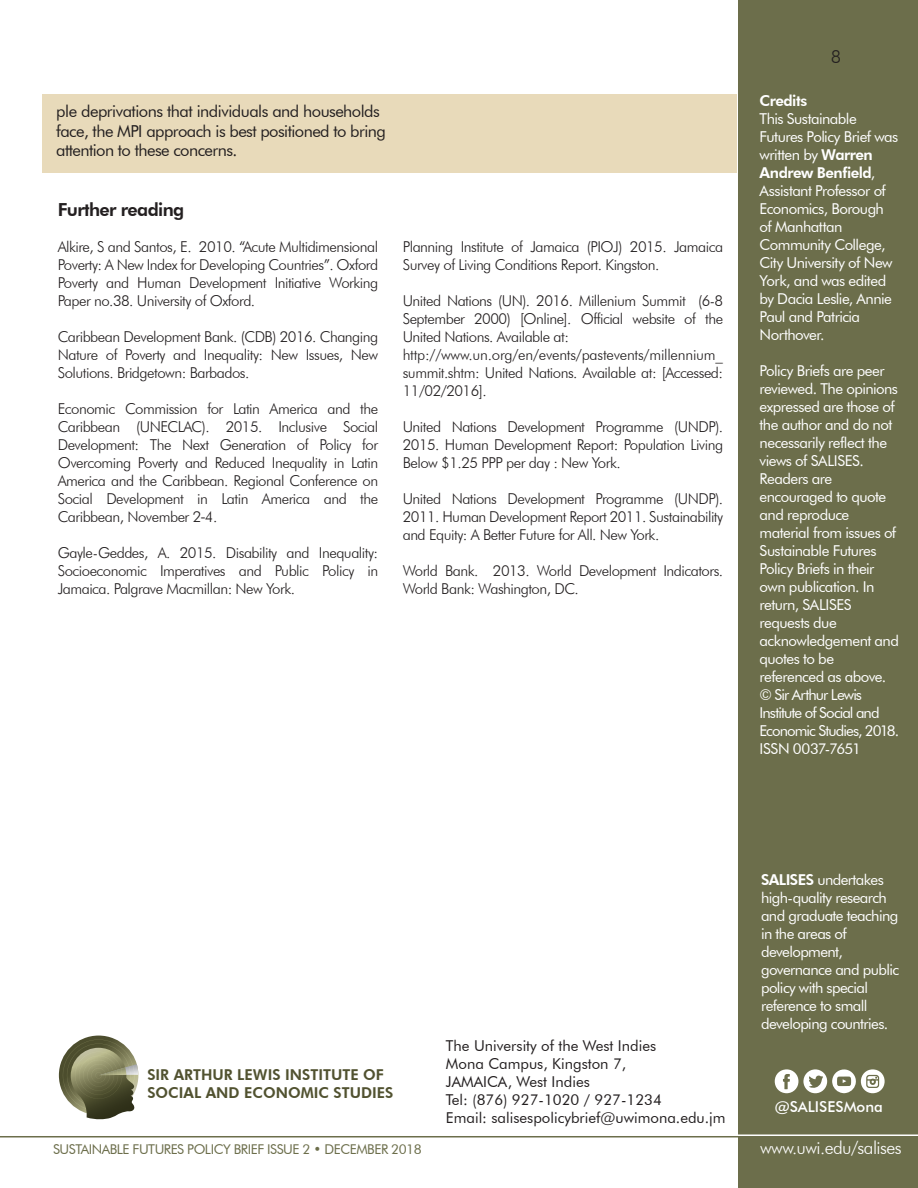
<style>
.page{position:relative;width:918px;height:1188px;background:#fff}
.page>*{position:absolute;margin:0;border:0;box-sizing:border-box;transform-origin:0 0}
.t1{font:300 18px "Futura BT";letter-spacing:-.035em;color:#fff}
.t2{font:800 18px "Futura BT";letter-spacing:-.035em;color:#231f20}
.t3{font:300 18px "Futura BT";color:#231f20}
.t4{font:16.5px/19.8px "Futura BT";letter-spacing:-.035em;color:#231f20}
.t5{font:300 15px/18px "Futura BT";letter-spacing:-.035em;color:#231f20;text-align:justify}
.t6{font:15px/18px "Futura BT";letter-spacing:-.04em;color:#fff}
.t7{font:15px/18px "Futura BT";color:#231f20}
.t8{font:800 15px/18px "Futura BT";color:#515230}
.t9{font:500 15px "Futura BT";color:#fff}
.t10{font:800 15px "Futura BT";letter-spacing:-.03em;color:#fff}
.t11{font:13.5px "Futura BT";letter-spacing:-.035em;color:#6c6e4b}
.s1{font-family:"Myriad Pro";font-weight:400}
.s2{font-weight:800}
</style>
<div class="page">
<div style="left:738px;top:0;width:180px;height:1188px;background:#6c6e4b"></div>
<svg style="left:775px;top:1069px;width:110px;height:24px"></svg>
<hr style="left:738px;top:1134px;width:180px;height:2px;background:#fff">
<hr style="left:0;top:1136px;width:738px;height:1px;background:#6c6e4b">
<div style="left:59px;top:1036px;width:79px;height:79px;background:#4c4d2d;border-radius:40px"></div>
<svg style="left:63px;top:1039px;width:75px;height:81px"></svg>
<div style="left:42px;top:94px;width:694px;height:78px;background:#e8daba"></div>
<p class="t4" style="left:56px;top:101px;width:331px">ple deprivations that individuals and households face, the MPI approach is best positioned to bring attention to these concerns.</p>
<p class="t2" style="left:58px;top:199px;width:128px">Further reading</p>
<p class="t5" style="left:58px;top:238px;width:322px">Alkire, S and Santos, E. 2010. “Acute Multidimensional Poverty: A New Index for Developing Countries”. Oxford Poverty and Human Development Initiative Working Paper no.38. University of Oxford.</p>
<p class="t5" style="left:58px;top:328px;width:322px">Caribbean Development Bank. (CDB) 2016. Changing Nature of Poverty and Inequality: New Issues, New Solutions. Bridgetown: Barbados.</p>
<p class="t5" style="left:58px;top:400px;width:322px">Economic Commission for Latin America and the Caribbean (UNECLAC). 2015. Inclusive Social Development: The Next Generation of Policy for Overcoming Poverty and Reduced Inequality in Latin America and the Caribbean. Regional Conference on Social Development in Latin America and the Caribbean, November 2<span class="s1">-</span>4.</p>
<p class="t5" style="left:58px;top:544px;width:322px">Gayle-Geddes, A. 2015. Disability and Inequality:<br>Socioeconomic Imperatives and Public Policy in Jamaica. Palgrave Macmillan: New York.</p>
<p class="t5" style="left:403px;top:237px;width:322px">Planning Institute of Jamaica (PIOJ) 2015. Jamaica<br>Survey of Living Conditions Report. Kingston.</p>
<p class="t5" style="left:403px;top:291px;width:322px;text-align:left">United Nations (UN). 2016. Millenium Summit (6-8<br>September 2000) [Online]. Official website of the United Nations. Available at: http://www.un.org/en/events/pastevents/millennium_ summit.shtm: United Nations. Available at: [Accessed:<br>11/02/2016].</p>
<p class="t5" style="left:403px;top:417px;width:322px">United Nations Development Programme (UNDP).<br>2015. Human Development Report: Population Living Below $1.25 PPP per day : New York.</p>
<p class="t5" style="left:403px;top:489px;width:322px">United Nations Development Programme (UNDP).<br>2011. Human Development Report 2011. Sustainability and Equity: A Better Future for All. New York.</p>
<p class="t5" style="left:403px;top:561px;width:322px">World Bank. 2013. World Development Indicators.<br>World Bank: Washington, DC.</p>
<p class="t3" style="left:831px;top:46px;width:12px">8</p>
<p class="t10" style="left:760px;top:92px;width:49px">Credits</p>
<p class="t6" style="left:760px;top:110px;width:140px">This Sustainable<br>Futures Policy Brief was written by <span class="s2">Warren<br>Andrew Benfield</span>,<br>Assistant Professor of<br>Economics, Borough of Manhattan<br>Community College,<br>City University of New<br>York, and was edited by Dacia Leslie, Annie<br>Paul and Patricia<br>Northover.</p>
<p class="t6" style="left:760px;top:362px;width:141px">Policy Briefs are peer reviewed. The opinions expressed are those of the author and do not necessarily reflect the views of SALISES.<br>Readers are encouraged to quote and reproduce material from issues of<br>Sustainable Futures<br>Policy Briefs in their own publication. In return, SALISES requests due acknowledgement and quotes to be referenced as above. © Sir Arthur Lewis<br>Institute of Social and<br>Economic Studies, 2018.<br>ISSN 0037-7651</p>
<p class="t8" style="left:147px;top:1066px;width:248px">SIR ARTHUR LEWIS INSTITUTE OF<br>SOCIAL AND ECONOMIC STUDIES</p>
<p class="t11" style="left:53px;top:1141px;width:370px">SUSTAINABLE FUTURES POLICY BRIEF ISSUE 2 • DECEMBER 2018</p>
<p class="t7" style="left:446px;top:1037px;width:281px">The University of the West Indies<br>Mona Campus, Kingston 7,<br>JAMAICA, West Indies<br>Tel: (876) 927-1020 / 927-1234<br>Email: salisespolicybrief@uwimona.edu.jm</p>
<p class="t6" style="left:761px;top:870px;width:140px"><span class="s2">SALISES</span> undertakes high-quality research and graduate teaching in the areas of development, governance and public policy with special reference to small developing countries.</p>
<p class="t9" style="left:775px;top:1098px;width:110px">@SALISESMona</p>
<p class="t1" style="left:760px;top:1137px;width:143px">www.uwi.edu/salises</p>
</div>
